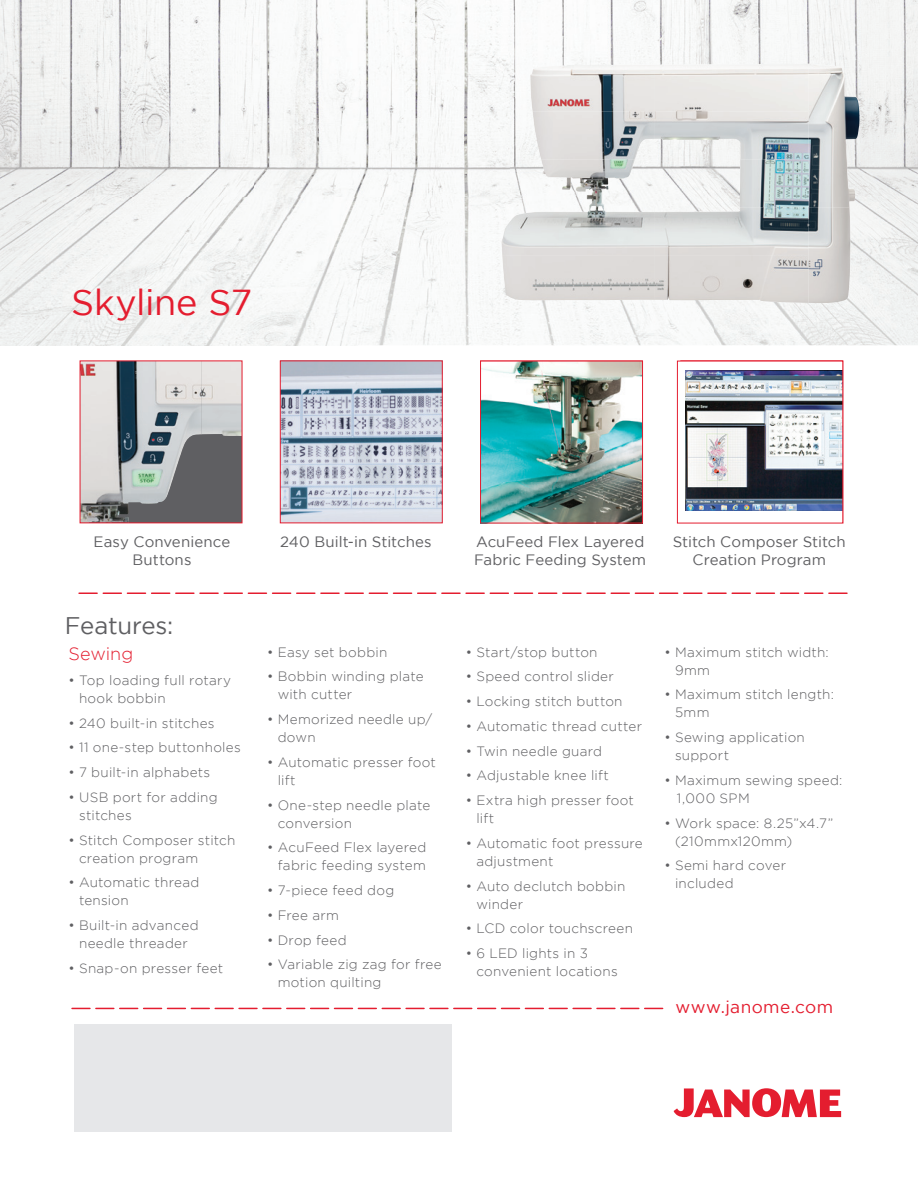
<style>
.page{position:relative;width:918px;height:1188px;background:#fff}
.page>*{position:absolute;margin:0;border:0;box-sizing:border-box;transform-origin:0 0}
.t1{font:36px "Gotham";letter-spacing:-.01em;color:#e41d2f}
.t2{font:24px "Gotham";letter-spacing:-.01em;color:#5f5f62}
.t3{font:300 18px "Gotham";color:#e41d2f}
.t4{font:17.25px "Gotham";letter-spacing:.025em;color:#e41d2f}
.t5{font:15px/18px "Gotham";letter-spacing:.005em;color:#5f5f62;text-align:center}
.t6{font:300 13.5px/18px "Gotham";letter-spacing:.02em;color:#5f5f62}
</style>
<div class="page">
<svg style="left:674px;top:1088px;width:167px;height:29px"></svg>
<div style="left:74px;top:1024px;width:378px;height:108px;background:#e6e7e9"></div>
<svg style="left:72px;top:1008px;width:591px;height:1px"></svg>
<img style="left:0;top:0;width:510px;height:345px">
<img style="left:510px;top:0;width:408px;height:98px">
<img style="left:510px;top:98px;width:31px;height:109px">
<img style="left:612px;top:159px;width:128px;height:48px">
<img style="left:816px;top:98px;width:102px;height:247px">
<img style="left:593px;top:177px;width:19px;height:30px">
<img style="left:511px;top:300px;width:203px;height:45px">
<img style="left:714px;top:303px;width:102px;height:42px">
<svg style="left:79px;top:592px;width:768px;height:2px"></svg>
<div style="left:80px;top:361px;width:162px;height:162px;background:#5f5f62"></div>
<img style="left:82px;top:363px;width:119px;height:158px">
<img style="left:201px;top:363px;width:39px;height:73px">
<img style="left:282px;top:363px;width:159px;height:158px">
<div style="left:280px;top:361px;width:163px;height:162px;border:1px solid #e41d2f"></div>
<img style="left:482px;top:363px;width:159px;height:158px">
<div style="left:480px;top:361px;width:163px;height:162px;border:1px solid #e41d2f"></div>
<img style="left:686px;top:370px;width:155px;height:140px">
<div style="left:677px;top:361px;width:166px;height:162px;border:1px solid #e41d2f"></div>
<img style="left:530px;top:64px;width:278px;height:48px">
<img style="left:808px;top:64px;width:51px;height:143px">
<img style="left:532px;top:111px;width:277px;height:48px">
<img style="left:541px;top:159px;width:52px;height:48px">
<img style="left:740px;top:159px;width:69px;height:48px">
<img style="left:501px;top:207px;width:307px;height:48px">
<img style="left:808px;top:207px;width:42px;height:96px">
<img style="left:502px;top:255px;width:153px;height:45px">
<img style="left:655px;top:255px;width:154px;height:48px">
<h1 class="t1" style="left:71px;top:282px;width:183px">Skyline S7</h1>
<p class="t5" style="left:94px;top:532px;width:138px">Easy Convenience<br>Buttons</p>
<p class="t5" style="left:280px;top:532px;width:153px">240 Built-in Stitches</p>
<p class="t5" style="left:474px;top:532px;width:173px;text-align:left">AcuFeed Flex Layered<br>Fabric Feeding System</p>
<p class="t5" style="left:673px;top:532px;width:174px">Stitch Composer Stitch<br>Creation Program</p>
<h2 class="t2" style="left:65px;top:612px;width:110px">Features:</h2>
<h3 class="t3" style="left:68px;top:644px;width:66px">Sewing</h3>
<p class="t6" style="left:79px;top:671px;width:153px;text-indent:-11px">• Top loading full rotary hook bobbin</p>
<p class="t6" style="left:68px;top:714px;width:148px">• 240 built-in stitches</p>
<p class="t6" style="left:68px;top:738px;width:174px">• 11 one-step buttonholes</p>
<p class="t6" style="left:68px;top:763px;width:143px">• 7 built-in alphabets</p>
<p class="t6" style="left:79px;top:788px;width:140px;text-indent:-11px">• USB port for adding stitches</p>
<p class="t6" style="left:79px;top:831px;width:158px;text-indent:-11px">• Stitch Composer stitch creation program</p>
<p class="t6" style="left:79px;top:873px;width:122px;text-indent:-11px">• Automatic thread tension</p>
<p class="t6" style="left:68px;top:916px;width:132px;text-align:center">• Built-in advanced needle threader</p>
<p class="t6" style="left:68px;top:959px;width:156px">• Snap-on presser feet</p>
<p class="t6" style="left:267px;top:643px;width:122px">• Easy set bobbin</p>
<p class="t6" style="left:278px;top:668px;width:147px;text-indent:-11px">• Bobbin winding plate with cutter</p>
<p class="t6" style="left:278px;top:710px;width:156px;text-indent:-11px">• Memorized needle up/ down</p>
<p class="t6" style="left:278px;top:753px;width:160px;text-indent:-11px">• Automatic presser foot lift</p>
<p class="t6" style="left:278px;top:796px;width:154px;text-indent:-11px">• One-step needle plate conversion</p>
<p class="t6" style="left:267px;top:838px;width:161px;text-align:right">• AcuFeed Flex layered fabric feeding system</p>
<p class="t6" style="left:267px;top:881px;width:129px">• 7-piece feed dog</p>
<p class="t6" style="left:267px;top:906px;width:73px">• Free arm</p>
<p class="t6" style="left:267px;top:931px;width:81px">• Drop feed</p>
<p class="t6" style="left:278px;top:955px;width:165px;text-indent:-11px">• Variable zig zag for free motion quilting</p>
<p class="t6" style="left:466px;top:643px;width:133px">• Start/stop button</p>
<p class="t6" style="left:466px;top:667px;width:150px">• Speed control slider</p>
<p class="t6" style="left:466px;top:692px;width:158px">• Locking stitch button</p>
<p class="t6" style="left:466px;top:717px;width:178px">• Automatic thread cutter</p>
<p class="t6" style="left:466px;top:742px;width:138px">• Twin needle guard</p>
<p class="t6" style="left:466px;top:766px;width:145px">• Adjustable knee lift</p>
<p class="t6" style="left:476px;top:791px;width:159px;text-indent:-11px">• Extra high presser foot lift</p>
<p class="t6" style="left:476px;top:834px;width:168px;text-indent:-11px">• Automatic foot pressure adjustment</p>
<p class="t6" style="left:476px;top:877px;width:151px;text-indent:-11px">• Auto declutch bobbin winder</p>
<p class="t6" style="left:466px;top:919px;width:169px">• LCD color touchscreen</p>
<p class="t6" style="left:476px;top:944px;width:143px;text-indent:-11px">• 6 LED lights in 3 convenient locations</p>
<p class="t6" style="left:675px;top:643px;width:155px;text-indent:-11px">• Maximum stitch width:<br>9mm</p>
<p class="t6" style="left:675px;top:685px;width:160px;text-indent:-11px">• Maximum stitch length:<br>5mm</p>
<p class="t6" style="left:675px;top:728px;width:131px;text-indent:-11px">• Sewing application support</p>
<p class="t6" style="left:677px;top:771px;width:167px;text-indent:-13px">• Maximum sewing speed:<br>1,000 SPM</p>
<p class="t6" style="left:675px;top:814px;width:160px;text-indent:-11px">• Work space: 8.25”x4.7” (210mmx120mm)</p>
<p class="t6" style="left:675px;top:856px;width:113px;text-indent:-11px">• Semi hard cover included</p>
<p class="t4" style="left:675px;top:997px;width:159px">www.janome.com</p>
</div>
